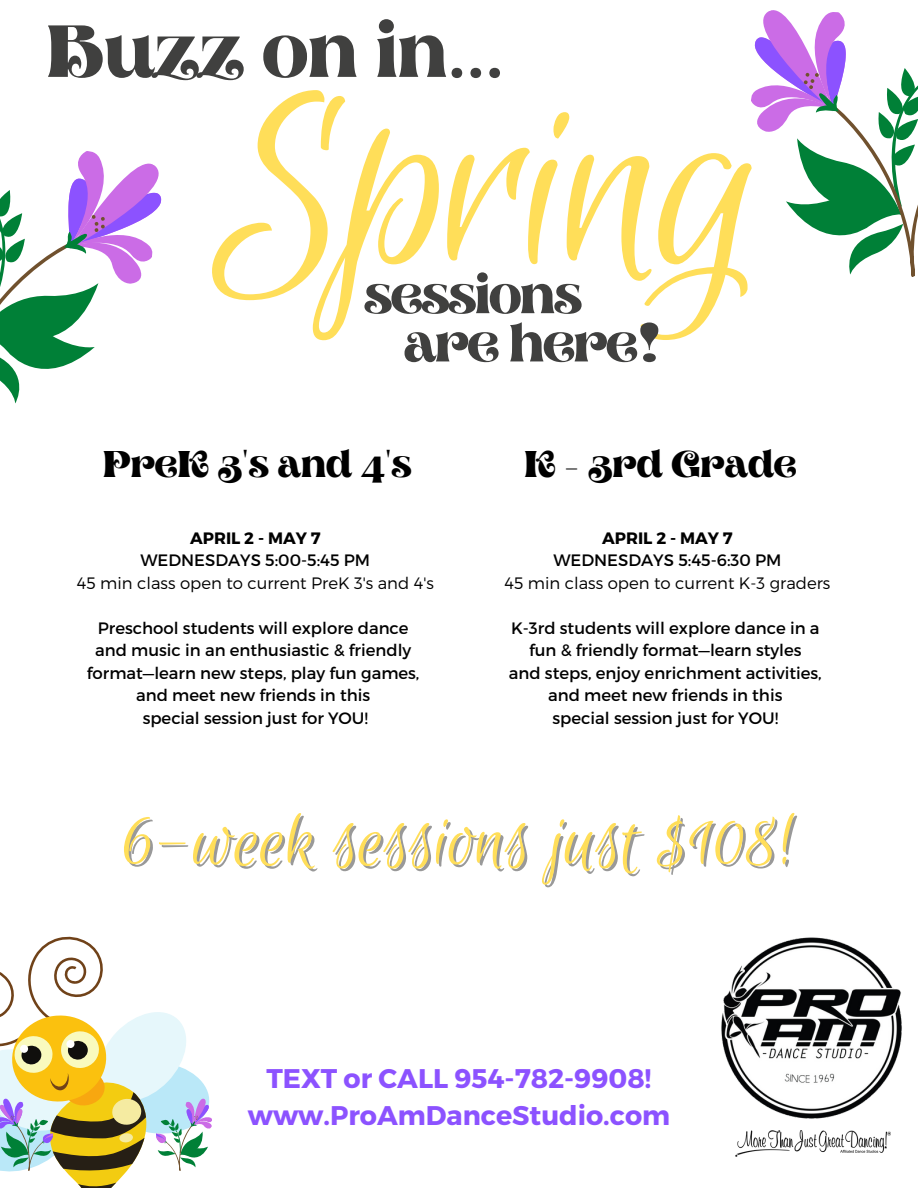
<style>
.page{position:relative;width:918px;height:1188px;background:#fff}
.page>*{position:absolute;margin:0;border:0;box-sizing:border-box;transform-origin:0 0}
.t1{font:281.4px "Euphoria Script";letter-spacing:-.025em;color:#ffde59}
.t2{font:82.5px "Euphoria Script";color:#ffde59}
.t3{font:700 73.5px "Aprila";color:#40403f}
.t4{font:700 52.05px "Aprila";letter-spacing:-.025em;color:#40403f}
.t5{font:700 37.2px "Aprila";color:#000}
.t6{font:700 27px/37.2px "Montserrat";color:#8c52ff;text-align:center}
.t7{font:16.5px/22.5px "Montserrat";color:#000;text-align:center}
.t8{font:300 16.5px "Montserrat";color:#000}
.t9{font:700 16.5px "Montserrat";color:#000}
</style>
<div class="page">
<svg style="left:0;top:936px;width:212px;height:252px"></svg>
<svg style="left:0;top:151px;width:162px;height:253px"></svg>
<svg style="left:751px;top:10px;width:167px;height:267px"></svg>
<img style="left:721px;top:937px;width:181px;height:182px">
<img style="left:736px;top:1131px;width:155px;height:26px">
<h4 class="t3" style="left:47px;top:22px;width:459px">Buzz on in...</h4>
<p class="t1" style="left:213px;top:36px;width:550px">Spring</p>
<h1 class="t4" style="left:364px;top:274px;width:220px">sessions</h1>
<h5 class="t4" style="left:404px;top:322px;width:260px">are here!</h5>
<h4 class="t5" style="left:103px;top:449px;width:310px">PreK 3's and 4's</h4>
<p class="t5" style="left:524px;top:449px;width:274px">K - 3rd Grade</p>
<p class="t9" style="left:190px;top:527px;width:132px">APRIL 2 - MAY 7</p>
<p class="t7" style="left:141px;top:548px;width:231px">WEDNESDAYS 5:00-5:45 PM</p>
<p class="t8" style="left:77px;top:572px;width:358px">45 min class open to current PreK 3's and 4's</p>
<p class="t7" style="left:87px;top:616px;width:334px">Preschool students will explore dance and music in an enthusiastic &amp; friendly format—learn new steps, play fun games, and meet new friends in this<br>special session just for YOU!</p>
<p class="t9" style="left:602px;top:527px;width:132px">APRIL 2 - MAY 7</p>
<p class="t7" style="left:553px;top:548px;width:230px">WEDNESDAYS 5:45-6:30 PM</p>
<p class="t8" style="left:504px;top:572px;width:327px">45 min class open to current K-3 graders</p>
<p class="t7" style="left:509px;top:616px;width:314px">K-3rd students will explore dance in a fun &amp; friendly format—learn styles<br>and steps, enjoy enrichment activities, and meet new friends in this<br>special session just for YOU!</p>
<h3 class="t2" style="left:124px;top:797px;width:671px">6-week sessions just $108!</h3>
<h5 class="t6" style="left:248px;top:1059px;width:424px">TEXT or CALL 954-782-9908! www.ProAmDanceStudio.com</h5>
</div>
